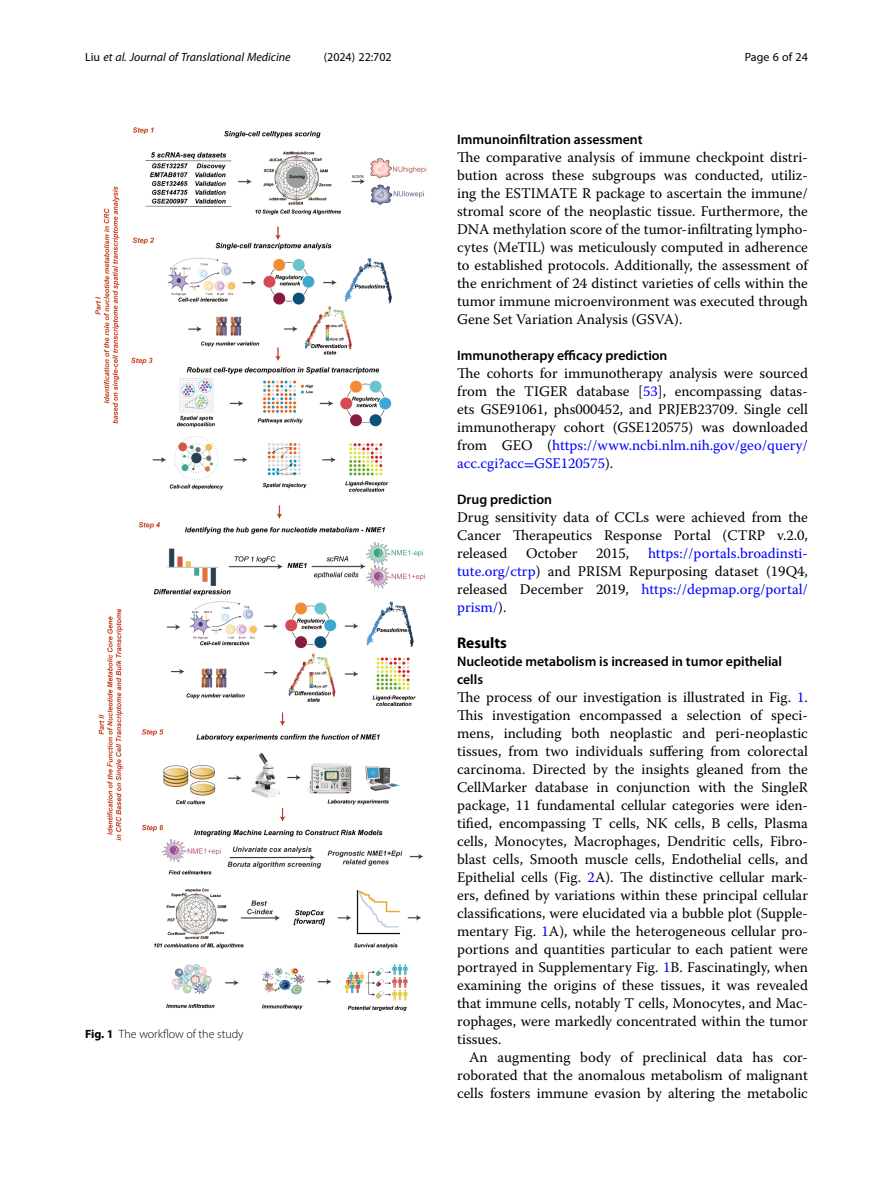
<style>
.page{position:relative;width:893px;height:1191px;background:#fff}
.page>*{position:absolute;margin:0;border:0;box-sizing:border-box;transform-origin:0 0}
.Head_1{font:700 15.45px "Myriad Pro";color:#000}
.Body_Text{font:14.7px/18px "Warnock Pro";color:#000;text-align:justify}
.Body_Text_Indent{font:14.7px/18px "Warnock Pro";color:#000;text-align:justify}
.Body_Text-2{font:14.7px/18px "Warnock Pro";color:#00f;text-align:justify}
.Head_2{font:600 13.8px "Myriad Pro";color:#000}
.Head_2_After_1{font:600 13.8px/18px "Myriad Pro";color:#000}
.t1{font:italic 12px "Myriad Pro";color:#000}
.Figure_Caption{font:300 12px "Myriad Pro";color:#000}
.t2{font:12px "Myriad Pro";color:#000}
.s1{font-style:normal}
.s2{font-weight:700}
.s3{color:#00f}
.s4{font-family:"STIX";color:#00f}
.s5{color:#000}
</style>
<div class="page">
<img style="left:95px;top:127px;width:331px;height:884px">
<p class="t1" style="left:85px;top:50px;width:207px"><span class="s1">Liu</span> et al. Journal of Translational Medicine</p>
<p class="t2" style="left:324px;top:50px;width:70px">(2024) 22:702</p>
<p class="t2" style="left:745px;top:50px;width:65px">Page 6 of 24</p>
<p class="Figure_Caption" style="left:85px;top:1027px;width:160px"><span class="s2">Fig. 1</span> The workflow of the study</p>
<p class="Head_2" style="left:457px;top:131px;width:187px">Immunoinfiltration assessment</p>
<p class="Body_Text" style="left:457px;top:148px;width:352px">The comparative analysis of immune checkpoint distri&shy;bution across these subgroups was conducted, utiliz&shy;ing the ESTIMATE R package to ascertain the immune/ stromal score of the neoplastic tissue. Furthermore, the DNA methylation score of the tumor-infiltrating lympho&shy;cytes (MeTIL) was meticulously computed in adherence to established protocols. Additionally, the assessment of the enrichment of 24 distinct varieties of cells within the tumor immune microenvironment was executed through Gene Set Variation Analysis (GSVA).</p>
<p class="Head_2" style="left:457px;top:347px;width:212px">Immunotherapy efficacy prediction</p>
<p class="Body_Text" style="left:457px;top:364px;width:352px">The cohorts for immunotherapy analysis were sourced from the TIGER database [<span class="s3">53</span>], encompassing datas&shy;ets GSE91061, phs000452, and PRJEB23709. Single cell immunotherapy cohort (GSE120575) was downloaded from GEO (<span class="s3">https://www.ncbi.nlm.nih.gov/geo/query/ acc.cgi?acc</span><span class="s4">=</span><span class="s3">GSE120575</span>).</p>
<p class="Head_2" style="left:457px;top:491px;width:96px">Drug prediction</p>
<p class="Body_Text" style="left:457px;top:508px;width:352px">Drug sensitivity data of CCLs were achieved from the Cancer Therapeutics Response Portal (CTRP v.2.0, released</p>
<p class="Body_Text-2" style="left:457px;top:544px;width:352px;text-indent:191px">https://portals.broadinsti&shy;tute.org/ctrp<span class="s5">) and PRISM Repurposing dataset (19Q4, released December 2019,</span> https://depmap.org/portal/ prism/<span class="s5">).</span></p>
<p class="Head_1" style="left:457px;top:633px;width:51px">Results</p>
<p class="Head_2_After_1" style="left:457px;top:652px;width:327px">Nucleotide metabolism is increased in tumor epithelial cells</p>
<p class="Body_Text" style="left:457px;top:688px;width:352px">The process of our investigation is illustrated in Fig. <span class="s3">1</span>.<br>This investigation encompassed a selection of speci&shy;mens, including both neoplastic and peri-neoplastic tissues, from two individuals suffering from colorectal carcinoma. Directed by the insights gleaned from the CellMarker database in conjunction with the SingleR package, 11 fundamental cellular categories were iden&shy;tified, encompassing T cells, NK cells, B cells, Plasma cells, Monocytes, Macrophages, Dendritic cells, Fibro&shy;blast cells, Smooth muscle cells, Endothelial cells, and Epithelial cells (Fig. <span class="s3">2</span>A). The distinctive cellular mark&shy;ers, defined by variations within these principal cellular classifications, were elucidated via a bubble plot (Supple&shy;mentary Fig. <span class="s3">1</span>A), while the heterogeneous cellular pro&shy;portions and quantities particular to each patient were portrayed in Supplementary Fig. <span class="s3">1</span>B. Fascinatingly, when examining the origins of these tissues, it was revealed that immune cells, notably T cells, Monocytes, and Mac&shy;rophages, were markedly concentrated within the tumor tissues.</p>
<p class="Body_Text_Indent" style="left:457px;top:1048px;width:352px;text-indent:12px">An augmenting body of preclinical data has cor&shy;roborated that the anomalous metabolism of malignant cells fosters immune evasion by altering the metabolic</p>
<p class="Body_Text" style="left:526px;top:544px;width:53px">October</p>
<p class="Body_Text" style="left:596px;top:544px;width:34px">2015,</p>
</div>
